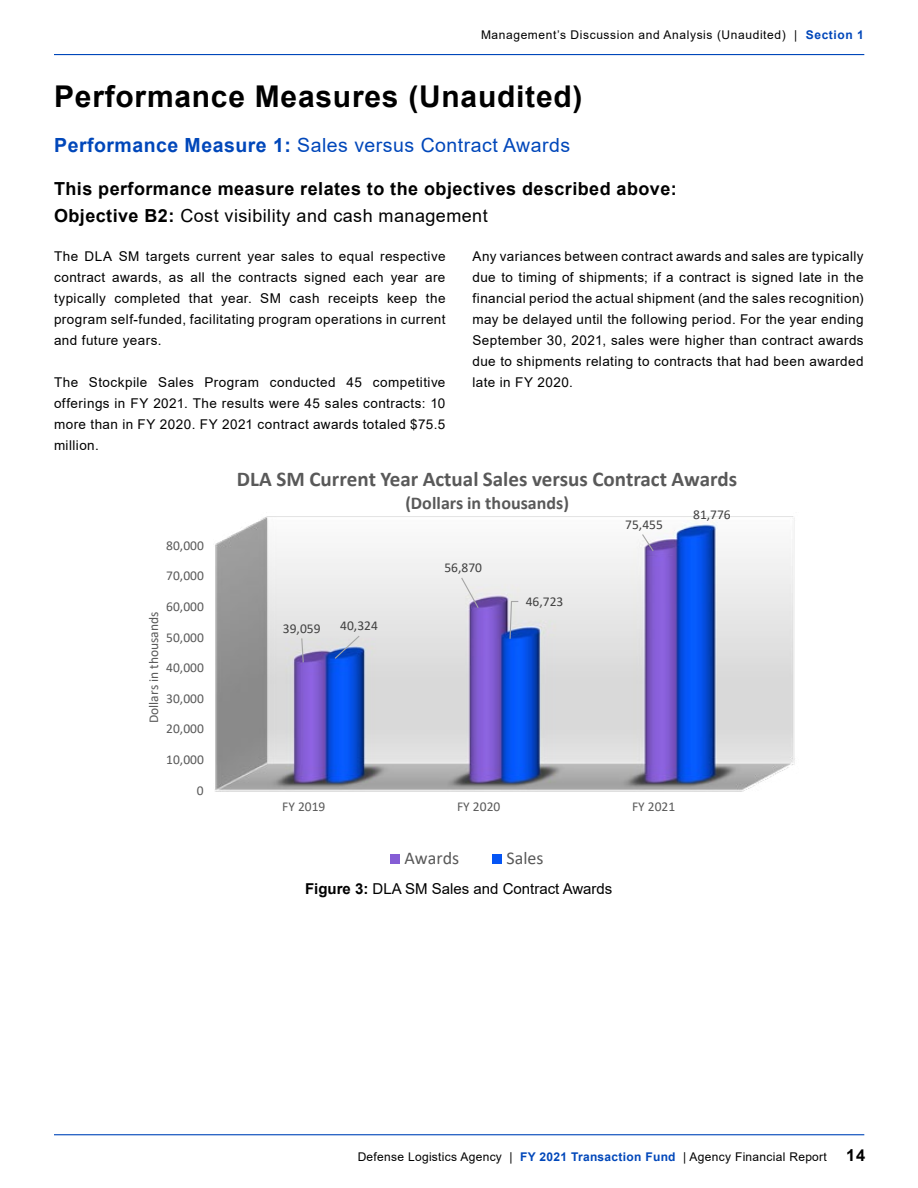
<style>
.page{position:relative;width:918px;height:1188px;background:#fff}
.page>*{position:absolute;margin:0;border:0;box-sizing:border-box;transform-origin:0 0}
.t1{font:700 30px "Arial";letter-spacing:.025em;color:#000}
.t2{font:700 21px "Calibri";color:#595959}
.t3{font:19.5px "Arial";letter-spacing:.025em;color:#0047ba}
.t4{font:700 18px/27px "Arial";letter-spacing:.025em;color:#000}
.t5{font:700 18px "Calibri";letter-spacing:.005em;color:#595959}
.t6{font:18px "Calibri";color:#595959}
.t7{font:15px "Arial";color:#000}
.t8{font:13.5px/21px "Arial";letter-spacing:.03em;color:#000;text-align:justify}
.t9{font:13.5px "Calibri";color:#595959}
.t10{font:13.5px "Calibri";color:#404040}
.t11{font:12px "Arial";letter-spacing:.025em;color:#000}
.t12{font:12px "Arial";letter-spacing:.05em;color:#000}
.s1{font-weight:700;color:#0047ba}
.s2{font-weight:700}
.s3{font-weight:400}
.s4{font-weight:700;font-size:16.5px}
</style>
<div class="page">
<hr style="left:54px;top:54px;width:810px;height:1px;background:#0047ba">
<hr style="left:54px;top:1134px;width:810px;height:1px;background:#0047ba">
<svg style="left:215px;top:516px;width:580px;height:348px"></svg>
<p class="t12" style="left:481px;top:27px;width:384px">Management’s Discussion and Analysis (Unaudited) | <span class="s1">Section 1</span></p>
<h1 class="t1" style="left:54px;top:75px;width:530px">Performance Measures (Unaudited)</h1>
<h3 class="t3" style="left:54px;top:132px;width:518px"><span class="s2">Performance Measure 1:</span> Sales versus Contract Awards</h3>
<h3 class="t4" style="left:54px;top:176px;width:624px">This performance measure relates to the objectives described above:<br>Objective B2: <span class="s3">Cost visibility and cash management</span></h3>
<p class="t8" style="left:54px;top:246px;width:393px">The DLA SM targets current year sales to equal respective contract awards, as all the contracts signed each year are typically completed that year. SM cash receipts keep the program self-funded, facilitating program operations in current and future years.</p>
<p class="t8" style="left:54px;top:372px;width:393px">The Stockpile Sales Program conducted 45 competitive offerings in FY 2021. The results were 45 sales contracts: 10 more than in FY 2020. FY 2021 contract awards totaled $75.5 million.</p>
<p class="t8" style="left:472px;top:246px;width:393px">Any variances between contract awards and sales are typically due to timing of shipments; if a contract is signed late in the financial period the actual shipment (and the sales recognition) may be delayed until the following period. For the year ending September 30, 2021, sales were higher than contract awards due to shipments relating to contracts that had been awarded late in FY 2020.</p>
<p class="t9" style="left:144px;top:723px;width:113px;rotate:-90deg">Dollars in thousands</p>
<p class="t9" style="left:166px;top:536px;width:39px">80,000</p>
<p class="t9" style="left:166px;top:566px;width:39px">70,000</p>
<p class="t9" style="left:166px;top:597px;width:39px">60,000</p>
<p class="t9" style="left:166px;top:628px;width:39px">50,000</p>
<p class="t9" style="left:166px;top:658px;width:39px">40,000</p>
<p class="t9" style="left:166px;top:689px;width:39px">30,000</p>
<p class="t9" style="left:166px;top:719px;width:39px">20,000</p>
<p class="t9" style="left:166px;top:750px;width:39px">10,000</p>
<p class="t9" style="left:197px;top:781px;width:8px">0</p>
<h2 class="t2" style="left:237px;top:464px;width:502px">DLA SM Current Year Actual Sales versus Contract Awards</h2>
<h3 class="t5" style="left:405px;top:490px;width:165px">(Dollars in thousands)</h3>
<p class="t10" style="left:693px;top:505px;width:39px">81,776</p>
<p class="t10" style="left:625px;top:515px;width:39px">75,455</p>
<p class="t10" style="left:283px;top:619px;width:39px">39,059</p>
<p class="t10" style="left:340px;top:616px;width:39px">40,324</p>
<p class="t10" style="left:444px;top:558px;width:39px">56,870</p>
<p class="t10" style="left:526px;top:592px;width:39px">46,723</p>
<p class="t9" style="left:282px;top:798px;width:45px">FY 2019</p>
<p class="t9" style="left:457px;top:798px;width:45px">FY 2020</p>
<p class="t9" style="left:632px;top:798px;width:45px">FY 2021</p>
<h3 class="t6" style="left:405px;top:846px;width:56px">Awards</h3>
<h3 class="t6" style="left:507px;top:846px;width:39px">Sales</h3>
<p class="t7" style="left:305px;top:879px;width:309px"><span class="s2">Figure 3:</span> DLA SM Sales and Contract Awards</p>
<p class="t11" style="left:358px;top:1148px;width:509px">Defense Logistics Agency | <span class="s1">FY 2021 Transaction Fund</span> | Agency Financial Report <span class="s4">14</span></p>
</div>
